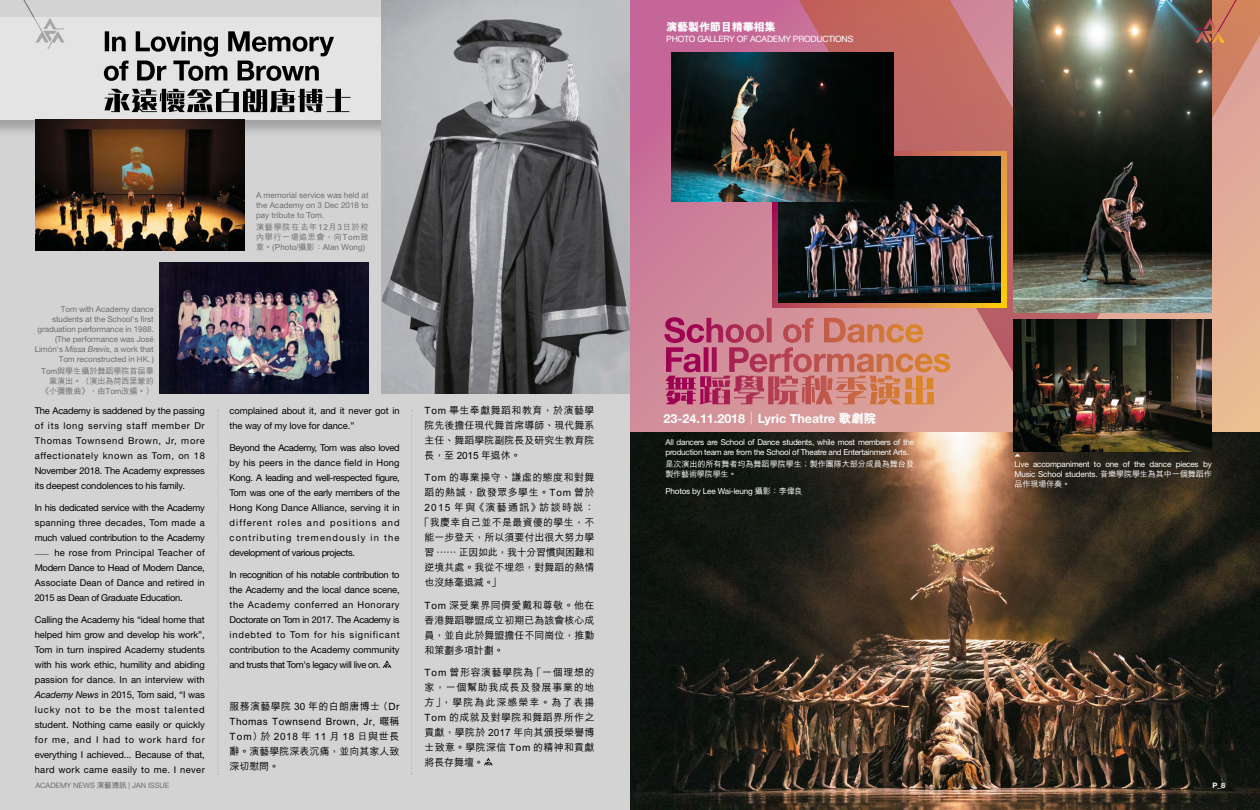
<style>
.page{position:relative;width:1260px;height:810px;background:#fff}
.page>*{position:absolute;margin:0;border:0;box-sizing:border-box;transform-origin:0 0}
.t1{font:700 12.5px "Helvetica Neue LT Std";color:#fff}
.t2{font:800 11.25px "M Hei HK";letter-spacing:-.03em;color:#fff}
.t3{font:500 10px/15px "M Hei HK";color:#000;text-align:justify}
.t4{font:500 10px "M Hei HK";letter-spacing:.04em;color:#000}
.t5{font:500 10px "M Hei HK";letter-spacing:.125em;color:#000}
.t6{font:500 10px "M Hei HK";letter-spacing:.03em;color:#000}
.t7{font:500 10px "M Hei HK";letter-spacing:-.03em;color:#000}
.t8{font:9.38px/15px "Helvetica Neue LT Std";letter-spacing:-.02em;color:#000;text-align:justify}
.t9{font:8.75px "Helvetica Neue LT Std";letter-spacing:-.03em;color:#fff}
.t10{font:8.12px/10px "Helvetica Neue LT Std";letter-spacing:-.03em;color:#fff}
.t11{font:8.12px/10px "Helvetica Neue LT Std";letter-spacing:-.01em;color:#6d6e71;text-align:justify}
.t12{font:500 8.12px/10px "M Hei HK";color:#6d6e71;text-align:justify}
.t13{font:500 8.12px/10px "M Hei HK";letter-spacing:-.015em;color:#fff}
.t14{font:7.5px "Helvetica Neue LT Std";letter-spacing:-.01em;color:#6d6e71}
.t15{font:700 7.5px "Helvetica Neue LT Std";color:#fff}
.s1{font-style:italic}
.s2{font-family:"M Hei HK";font-weight:500}
.s3{font-family:"M Hei HK";font-weight:700}
.s4{font-family:"M Hei HK";font-weight:800}
</style>
<div class="page">
<svg style="left:630px;top:0;width:630px;height:432px;background:#cc7f98"></svg>
<div style="left:0;top:0;width:630px;height:810px;background:#d3d3d4"></div>
<svg style="left:758px;top:0;width:502px;height:418px;background:#ce8881"></svg>
<img style="left:630px;top:432px;width:630px;height:378px">
<img style="left:1014px;top:319px;width:198px;height:132px">
<img style="left:1014px;top:0;width:197px;height:312px">
<svg style="left:1195px;top:0;width:52px;height:50px;background:#a76a4f"></svg>
<svg style="left:23px;top:0;width:11px;height:16px"></svg>
<svg style="left:1014px;top:454px;width:6px;height:3px"></svg>
<svg style="left:664px;top:317px;width:286px;height:88px;background:#ca7679"></svg>
<svg style="left:773px;top:152px;width:233px;height:156px;background:#b56b3b"></svg>
<img style="left:778px;top:157px;width:222px;height:145px">
<img style="left:671px;top:53px;width:222px;height:148px">
<img style="left:160px;top:263px;width:209px;height:131px">
<div style="left:0;top:16px;width:464px;height:121px;background:#000;opacity:.25"></div>
<div style="left:0;top:18px;width:470px;height:102px;background:#e4e4e5"></div>
<img style="left:381px;top:0;width:249px;height:394px">
<svg style="left:383px;top:660px;width:8px;height:8px"></svg>
<svg style="left:484px;top:758px;width:9px;height:7px"></svg>
<svg style="left:104px;top:89px;width:247px;height:23px"></svg>
<svg style="left:104px;top:31px;width:230px;height:50px"></svg>
<img style="left:35px;top:120px;width:209px;height:131px">
<p class="t11" style="left:35px;top:304px;width:120px;text-align:right">Tom with Academy dance students at the School's first graduation performance in 1988. (The performance was José<br>Limón's <span class="s1">Missa Brevis</span>, a work that<br>Tom reconstructed in HK. )</p>
<p class="t12" style="left:41px;top:365px;width:114px;text-align:right">Tom與學生攝於舞蹈學院首屆畢業演出。（演出為荷西里蒙的《小彌撒曲》，由Tom改編。）</p>
<p class="t8" style="left:35px;top:403px;width:172px">The Academy is saddened by the passing of its long serving staff member Dr Thomas Townsend Brown, Jr, more affectionately known as Tom, on 18<br>November 2018. The Academy expresses its deepest condolences to his family.</p>
<p class="t8" style="left:35px;top:500px;width:172px">In his dedicated service with the Academy spanning three decades, Tom made a much valued contribution to the Academy</p>
<p class="t8" style="left:35px;top:545px;width:172px"><span class="s2">—</span> he rose from Principal Teacher of Modern Dance to Head of Modern Dance, Associate Dean of Dance and retired in 2015 as Dean of Graduate Education.</p>
<p class="t8" style="left:35px;top:612px;width:172px">Calling the Academy his “ideal home that helped him grow and develop his work”, Tom in turn inspired Academy students with his work ethic, humility and abiding passion for dance. In an interview with <span class="s1">Academy News</span> in 2015, Tom said, “I was lucky not to be the most talented student. Nothing came easily or quickly for me, and I had to work hard for everything I achieved... Because of that, hard work came easily to me. I never</p>
<p class="t14" style="left:35px;top:781px;width:136px">ACADEMY NEWS <span class="s3">演藝通訊</span> | JAN ISSUE</p>
<p class="t11" style="left:256px;top:190px;width:114px">A memorial service was held at the Academy on 3 Dec 2018 to pay tribute to Tom.</p>
<p class="t12" style="left:256px;top:221px;width:114px">演藝學院在去年12月3日於校內舉行一場追思會，向Tom致意。(Photo/攝影：Alan Wong)</p>
<p class="t8" style="left:230px;top:403px;width:172px">complained about it, and it never got in the way of my love for dance.”</p>
<p class="t8" style="left:230px;top:440px;width:172px">Beyond the Academy, Tom was also loved by his peers in the dance field in Hong Kong. A leading and well-respected figure, Tom was one of the early members of the Hong Kong Dance Alliance, serving it in different roles and positions and contributing tremendously in the development of various projects.</p>
<p class="t8" style="left:230px;top:567px;width:172px">In recognition of his notable contribution to the Academy and the local dance scene, the Academy conferred an Honorary Doctorate on Tom in 2017. The Academy is indebted to Tom for his significant contribution to the Academy community and trusts that Tom's legacy will live on.</p>
<p class="t3" style="left:230px;top:698px;width:172px">服務演藝學院 30 年的白朗唐博士（Dr Thomas Townsend Brown, Jr, 暱稱Tom）於 2018 年 11 月 18 日與世長辭。演藝學院深表沉痛，並向其家人致深切慰問。</p>
<p class="t3" style="left:424px;top:402px;width:172px">Tom 畢生奉獻舞蹈和教育，於演藝學院先後擔任現代舞首席導師、現代舞系主任、舞蹈學院副院長及研究生教育院長，至 2015 年退休。</p>
<p class="t4" style="left:424px;top:471px;width:172px">Tom 的專業操守、謙虛的態度和對舞</p>
<p class="t4" style="left:424px;top:486px;width:172px">蹈的熱誠，啟發眾多學生。Tom 曾於</p>
<p class="t5" style="left:424px;top:501px;width:172px">2015 年與《演藝通訊》訪談時說：</p>
<p class="t6" style="left:419px;top:516px;width:177px">「我慶幸自己並不是最資優的學生，不</p>
<p class="t3" style="left:424px;top:530px;width:171px">能一步登天，所以須要付出很大努力學</p>
<p class="t7" style="left:424px;top:546px;width:172px">習 …… 正因如此，我十分習慣與困難和</p>
<p class="t3" style="left:424px;top:560px;width:171px">逆境共處。我從不埋怨，對舞蹈的熱情</p>
<p class="t3" style="left:424px;top:575px;width:78px">也沒絲毫退減。」</p>
<p class="t3" style="left:424px;top:597px;width:172px">Tom 深受業界同儕愛戴和尊敬。他在香港舞蹈聯盟成立初期已為該會核心成員，並自此於舞盟擔任不同崗位，推動和策劃多項計劃。</p>
<p class="t3" style="left:424px;top:664px;width:172px">Tom 曾形容演藝學院為「一個理想的家，一個幫助我成長及發展事業的地方」，學院為此深感榮幸。為了表揚Tom 的成就及對學院和舞蹈界所作之貢獻，學院於 2017 年向其頒授榮譽博士致意。學院深信 Tom 的精神和貢獻將長存舞壇。</p>
<p class="t2" style="left:666px;top:19px;width:111px">演藝製作節目精華相集</p>
<p class="t9" style="left:666px;top:33px;width:13px">Photo</p>
<p class="t9" style="left:697px;top:33px;width:13px">Gallery</p>
<p class="t9" style="left:737px;top:33px;width:26px">of Academy</p>
<p class="t9" style="left:793px;top:33px;width:12px">Productions</p>
<h1 class="t1" style="left:664px;top:410px;width:214px">23-24.11.2018<span class="s2">︱</span>Lyric Theatre <span class="s4">歌劇院</span></h1>
<p class="t10" style="left:665px;top:437px;width:250px">All dancers are School of Dance students, while most members of the production team are from the School of Theatre and Entertainment Arts.</p>
<p class="t13" style="left:665px;top:458px;width:250px">是次演出的所有舞者均為舞蹈學院學生；製作團隊大部分成員為舞台及製作藝術學院學生。</p>
<p class="t10" style="left:1014px;top:459px;width:199px">Live accompaniment to one of the dance pieces by<br>Music School students. <span class="s2">音樂學院學生為其中一個舞蹈作</span></p>
<p class="t13" style="left:1014px;top:478px;width:57px">品作現場伴奏。</p>
<p class="t10" style="left:665px;top:486px;width:139px">Photos by Lee Wai-leung <span class="s2">攝影：李偉良</span></p>
<p class="t15" style="left:1213px;top:781px;width:14px">P_8</p>
</div>
